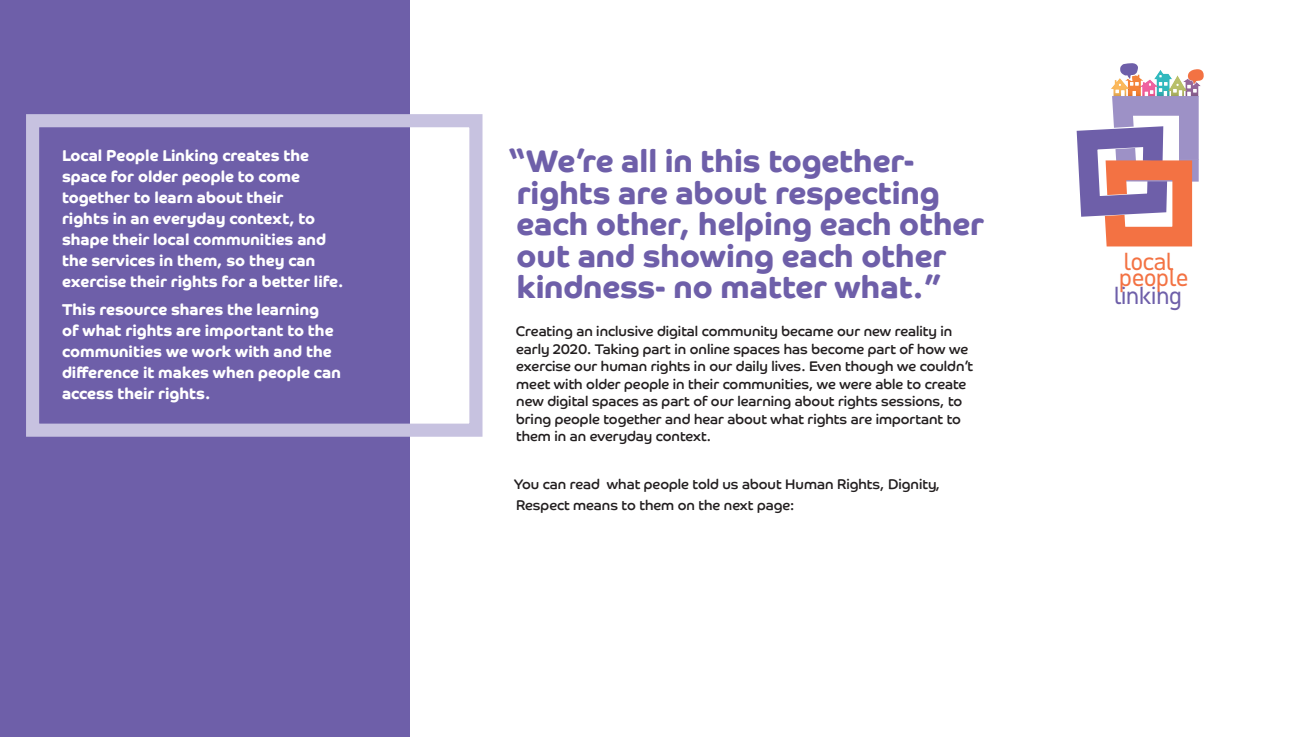
<style>
.page{position:relative;width:1290px;height:737px;background:#fff}
.page>*{position:absolute;margin:0;border:0;box-sizing:border-box;transform-origin:0 0}
.headings{font:700 31.5px/31.5px "Co Headline";color:#6e5fa9}
.t1{font:24.59px "Accord";color:#f37243}
.t2{font:24.59px "Accord";color:#6e5fa9}
.subheading{font:700 15.75px/21px "Co Headline";color:#fff}
.subheading-2{font:14px/17.5px "Co Headline";color:#231f20}
</style>
<div class="page">
<div style="left:0;top:0;width:409px;height:737px;background:#6e5fa9"></div>
<svg style="left:1076px;top:63px;width:128px;height:184px"></svg>
<div style="left:26px;top:114px;width:456px;height:323px;border:13px solid #c7c2e0"></div>
<p class="subheading" style="left:62px;top:144px;width:283px">Local People Linking creates the space for older people to come together to learn about their<br>rights in an everyday context, to shape their local communities and the services in them, so they can exercise their rights for a better life.</p>
<p class="subheading" style="left:62px;top:299px;width:280px">This resource shares the learning<br>of what rights are important to the communities we work with and the difference it makes when people can access their rights.</p>
<p class="headings" style="left:508px;top:145px;width:477px">“We’re all in this together&shy;rights are about respecting each other, helping each other out and showing each other kindness- no matter what.”</p>
<p class="subheading-2" style="left:516px;top:322px;width:458px">Creating an inclusive digital community became our new reality in early 2020. Taking part in online spaces has become part of how we exercise our human rights in our daily lives. Even though we couldn’t meet with older people in their communities, we were able to create new digital spaces as part of our learning about rights sessions, to bring people together and hear about what rights are important to them in an everyday context.</p>
<p class="subheading-2" style="left:514px;top:473px;width:427px;line-height:21px">You can read what people told us about Human Rights, Dignity,<br>Respect means to them on the next page:</p>
<p class="t1" style="left:1123px;top:247px;width:51px">local</p>
<p class="t1" style="left:1119px;top:264px;width:70px">people</p>
<p class="t2" style="left:1114px;top:282px;width:69px">linking</p>
</div>
